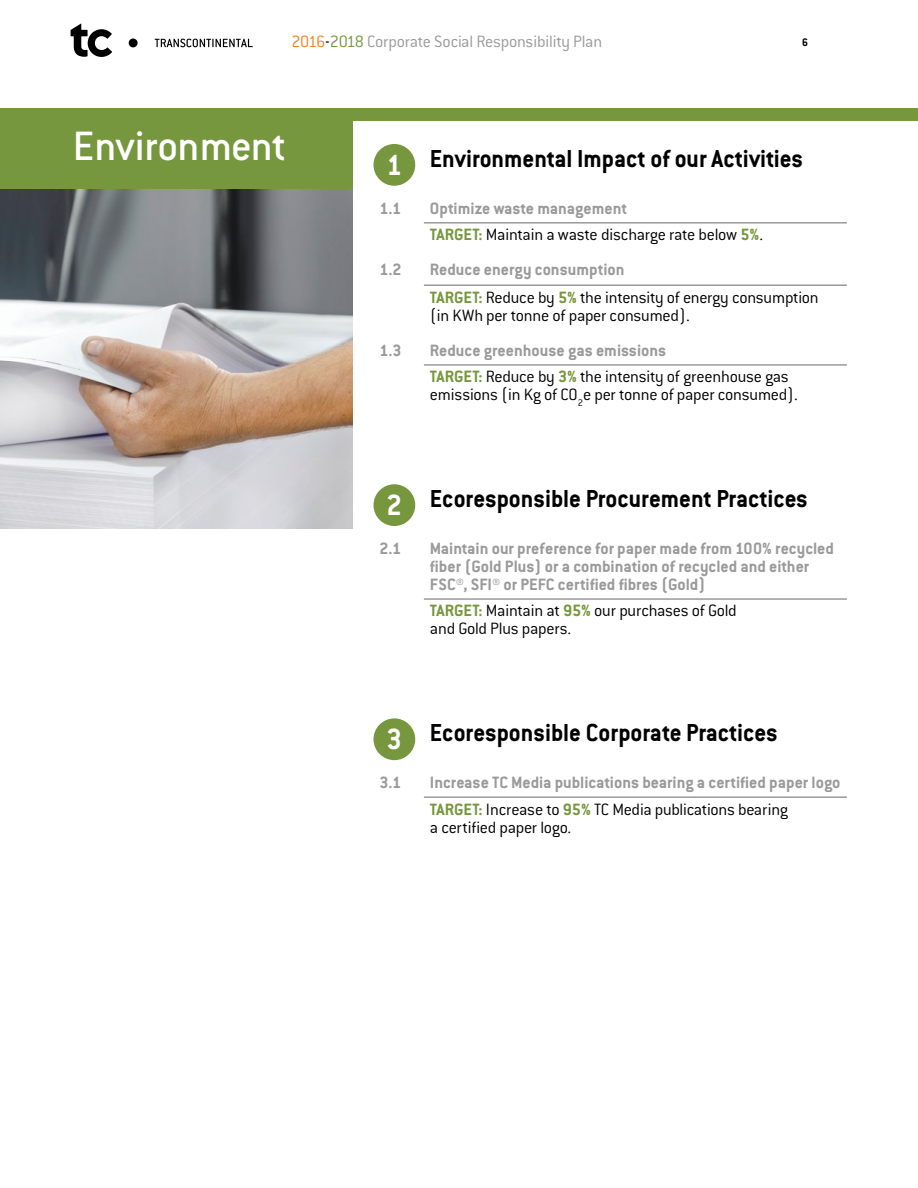
<style>
.page{position:relative;width:918px;height:1188px;background:#fff}
.page>*{position:absolute;margin:0;border:0;box-sizing:border-box;transform-origin:0 0}
.t1{font:500 45px "Conduit ITC Std";letter-spacing:-.015em;color:#fff}
.t2{font:700 27px "Conduit ITC Std";color:#000;scale:.96 1}
.t3{font:300 18px/26.4px "Conduit ITC Std";letter-spacing:-.015em;color:#000}
.t4{font:700 18px/18px "Conduit ITC Std";color:#9a9a9a}
.t5{font:300 18px "Conduit ITC Std";letter-spacing:-.015em;color:#9a9a9a}
.t6{font:700 12px "Conduit ITC Std";color:#000}
.s1{color:#f58220}
.s2{color:#000}
.s3{color:#76973d}
.s4{font-size:32.1px;color:#fff}
.s5{font-weight:700;color:#9a9a9a}
.s6{font-weight:700;color:#76973d}
.s7{font-weight:300;color:#000}
</style>
<div class="page">
<div style="left:129px;top:39px;width:9px;height:8px;background:#000;border-radius:50%"></div>
<svg style="left:71px;top:24px;width:41px;height:33px"></svg>
<svg style="left:155px;top:39px;width:98px;height:8px"></svg>
<img style="left:0;top:189px;width:353px;height:340px">
<div style="left:0;top:108px;width:918px;height:13px;background:#76973d"></div>
<div style="left:0;top:108px;width:353px;height:81px;background:#76973d"></div>
<hr style="left:424px;top:284px;width:423px;height:2px;background:#9a9a9a">
<hr style="left:424px;top:222px;width:423px;height:2px;background:#9a9a9a">
<hr style="left:424px;top:364px;width:423px;height:2px;background:#9a9a9a">
<div style="left:374px;top:144px;width:41px;height:42px;background:#76973d;border-radius:50%"></div>
<hr style="left:424px;top:598px;width:423px;height:2px;background:#9a9a9a">
<div style="left:374px;top:484px;width:41px;height:42px;background:#76973d;border-radius:50%"></div>
<hr style="left:424px;top:796px;width:423px;height:2px;background:#9a9a9a">
<div style="left:374px;top:718px;width:41px;height:42px;background:#76973d;border-radius:50%"></div>
<p class="t5" style="left:292px;top:31px;width:312px"><span class="s1">2016</span><span class="s2">-</span><span class="s3">2018</span> Corporate Social Responsibility Plan</p>
<p class="t6" style="left:802px;top:35px;width:7px">6</p>
<h1 class="t1" style="left:73px;top:119px;width:215px">Environment</h1>
<h2 class="t2" style="left:387px;top:142px;width:435px"><span class="s4">1</span> Environmental Impact of our Activities</h2>
<p class="t4" style="left:380px;top:199px;width:23px">1.1</p>
<p class="t3" style="left:430px;top:194px;width:335px"><span class="s5">Optimize waste management<br></span><span class="s6">TARGET:</span> Maintain a waste discharge rate below <span class="s6">5%</span>.</p>
<p class="t4" style="left:380px;top:260px;width:24px">1.2</p>
<p class="t3" style="left:430px;top:256px;width:390px;line-height:27.2px"><span class="s5">Reduce energy consumption<br></span><span class="s6">TARGET:</span> Reduce by <span class="s6">5%</span> the intensity of energy consumption</p>
<p class="t3" style="left:430px;top:301px;width:261px">(in KWh per tonne of paper consumed).</p>
<p class="t4" style="left:380px;top:341px;width:24px">1.3</p>
<p class="t3" style="left:430px;top:337px;width:360px"><span class="s5">Reduce greenhouse gas emissions<br></span><span class="s6">TARGET:</span> Reduce by <span class="s6">3%</span> the intensity of greenhouse gas</p>
<p class="t3" style="left:430px;top:381px;width:370px">emissions (in Kg of CO<sub>2</sub>e per tonne of paper consumed).</p>
<h2 class="t2" style="left:387px;top:483px;width:441px"><span class="s4">2</span> Ecoresponsible Procurement Practices</h2>
<p class="t4" style="left:380px;top:539px;width:23px">2.1</p>
<p class="t4" style="left:430px;top:539px;width:406px">Maintain our preference for paper made from 100% recycled fiber (Gold Plus) or a combination of recycled and either<br>FSC®, SFI® or PEFC certified fibres (Gold)</p>
<p class="t3" style="left:430px;top:601px;width:308px;line-height:18px"><span class="s6">TARGET:</span> Maintain at <span class="s6">95%</span> our purchases of Gold and Gold Plus papers.</p>
<h2 class="t2" style="left:387px;top:717px;width:409px"><span class="s4">3</span> Ecoresponsible Corporate Practices</h2>
<p class="t4" style="left:380px;top:773px;width:23px">3.1</p>
<p class="t4" style="left:430px;top:769px;width:412px;line-height:26.4px">Increase TC Media publications bearing a certified paper logo<br><span class="s3">TARGET:</span> <span class="s7">Increase to</span> <span class="s3">95%</span> <span class="s7">TC Media publications bearing</span></p>
<p class="t3" style="left:430px;top:813px;width:143px">a certified paper logo.</p>
</div>
